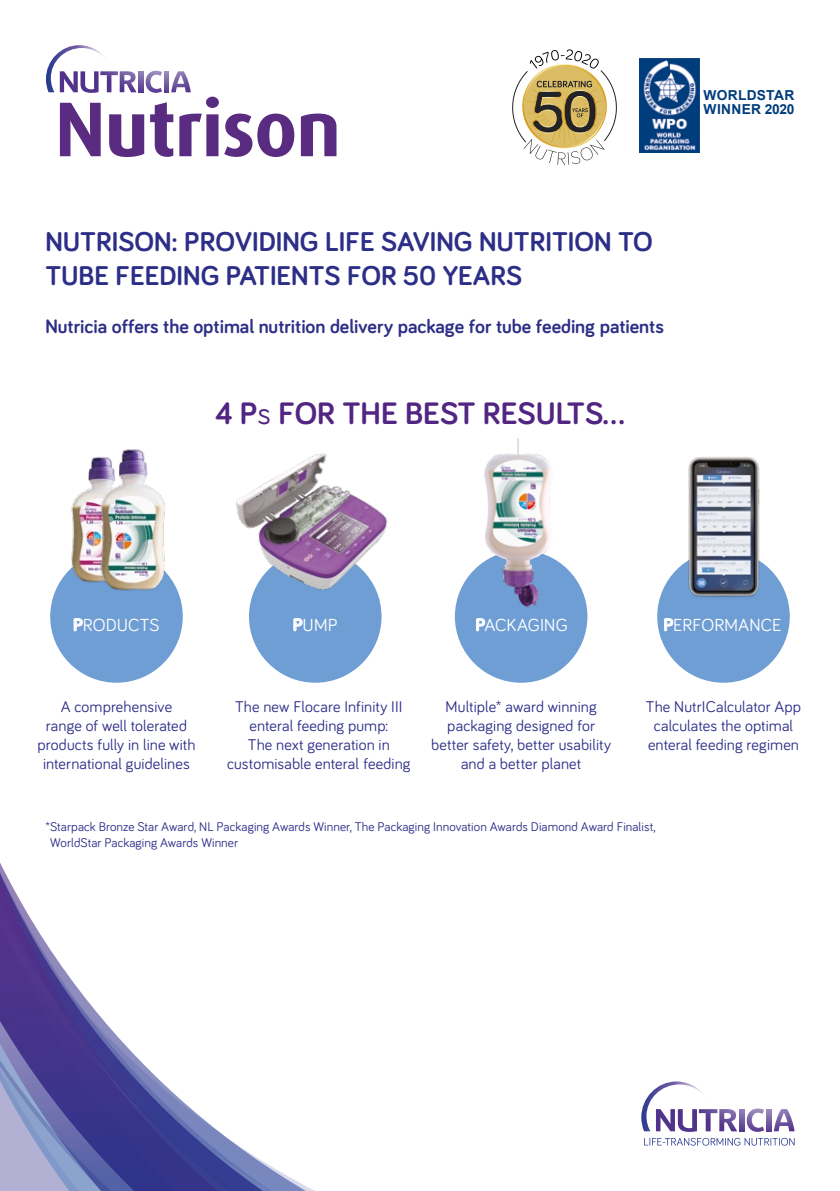
<style>
.page{position:relative;width:840px;height:1191px;background:#fff}
.page>*{position:absolute;margin:0;border:0;box-sizing:border-box;transform-origin:0 0}
.t1{font:700 77.6px "Dax";letter-spacing:-.015em;color:#592c82}
.t2{font:700 32px "Bariol";color:#522583}
.t3{font:700 28px/33.6px "Bariol";color:#2d2e87}
.t4{font:700 20px "Bariol";color:#2d2e87}
.t5{font:18px "Bariol";letter-spacing:.01em;color:#fff}
.t6{font:16px/19.2px "Bariol";letter-spacing:.01em;color:#2d2e87;text-align:center}
.t7{font:700 13.8px/14px "Arial";letter-spacing:.02em;color:#003d7c}
.t8{font:13px/15.6px "Bariol";letter-spacing:.005em;color:#2d2e87}
.s1{font-weight:400}
.s2{font-weight:700}
</style>
<div class="page">
<svg style="left:0;top:863px;width:315px;height:328px"></svg>
<svg style="left:164px;top:71px;width:5px;height:21px"></svg>
<svg style="left:171px;top:71px;width:20px;height:21px"></svg>
<svg style="left:145px;top:71px;width:17px;height:22px"></svg>
<svg style="left:138px;top:71px;width:5px;height:21px"></svg>
<svg style="left:46px;top:45px;width:90px;height:48px"></svg>
<div style="left:656px;top:550px;width:133px;height:132px;background:#6f9ed4;border-radius:50%"></div>
<img style="left:684px;top:457px;width:76px;height:140px">
<div style="left:454px;top:550px;width:133px;height:132px;background:#6f9ed4;border-radius:50%"></div>
<img style="left:456px;top:438px;width:129px;height:170px">
<div style="left:50px;top:550px;width:133px;height:132px;background:#6f9ed4;border-radius:50%"></div>
<img style="left:67px;top:469px;width:23px;height:114px">
<img style="left:90px;top:449px;width:85px;height:142px">
<div style="left:249px;top:550px;width:132px;height:132px;background:#6f9ed4;border-radius:50%"></div>
<img style="left:236px;top:453px;width:152px;height:149px">
<svg style="left:512px;top:49px;width:104px;height:116px"></svg>
<img style="left:639px;top:58px;width:59px;height:94px">
<svg style="left:766px;top:1109px;width:5px;height:22px"></svg>
<svg style="left:773px;top:1109px;width:21px;height:22px"></svg>
<svg style="left:746px;top:1108px;width:17px;height:23px"></svg>
<svg style="left:739px;top:1109px;width:4px;height:22px"></svg>
<svg style="left:644px;top:1137px;width:150px;height:8px"></svg>
<svg style="left:641px;top:1081px;width:95px;height:50px"></svg>
<h1 class="t1" style="left:55px;top:85px;width:287px">Nutrison</h1>
<h3 class="t3" style="left:45px;top:224px;width:608px">NUTRISON: PROVIDING LIFE SAVING NUTRITION TO<br>TUBE FEEDING PATIENTS FOR 50 YEARS</h3>
<p class="t4" style="left:45px;top:312px;width:619px">Nutricia offers the optimal nutrition delivery package for tube feeding patients</p>
<h2 class="t2" style="left:214px;top:391px;width:412px">4 P<span class="s1">s</span> FOR THE BEST RESULTS…</h2>
<p class="t7" style="left:703px;top:89px;width:92px">WORLDSTAR<br>WINNER 2020</p>
<p class="t5" style="left:73px;top:612px;width:88px"><span class="s2">P</span>RODUCTS</p>
<p class="t6" style="left:37px;top:695px;width:159px">A comprehensive<br>range of well tolerated products fully in line with international guidelines</p>
<p class="t5" style="left:293px;top:612px;width:46px"><span class="s2">P</span>UMP</p>
<p class="t5" style="left:475px;top:612px;width:94px"><span class="s2">P</span>ACKAGING</p>
<p class="t6" style="left:227px;top:695px;width:185px">The new Flocare Infinity III enteral feeding pump:<br>The next generation in customisable enteral feeding</p>
<p class="t6" style="left:431px;top:695px;width:181px">Multiple* award winning packaging designed for better safety, better usability and a better planet</p>
<p class="t5" style="left:663px;top:612px;width:119px"><span class="s2">P</span>ERFORMANCE</p>
<p class="t6" style="left:645px;top:695px;width:157px">The NutrICalculator App calculates the optimal enteral feeding regimen</p>
<p class="t8" style="left:50px;top:818px;width:606px;text-indent:-5px">*Starpack Bronze Star Award, NL Packaging Awards Winner, The Packaging Innovation Awards Diamond Award Finalist,<br>WorldStar Packaging Awards Winner</p>
</div>
